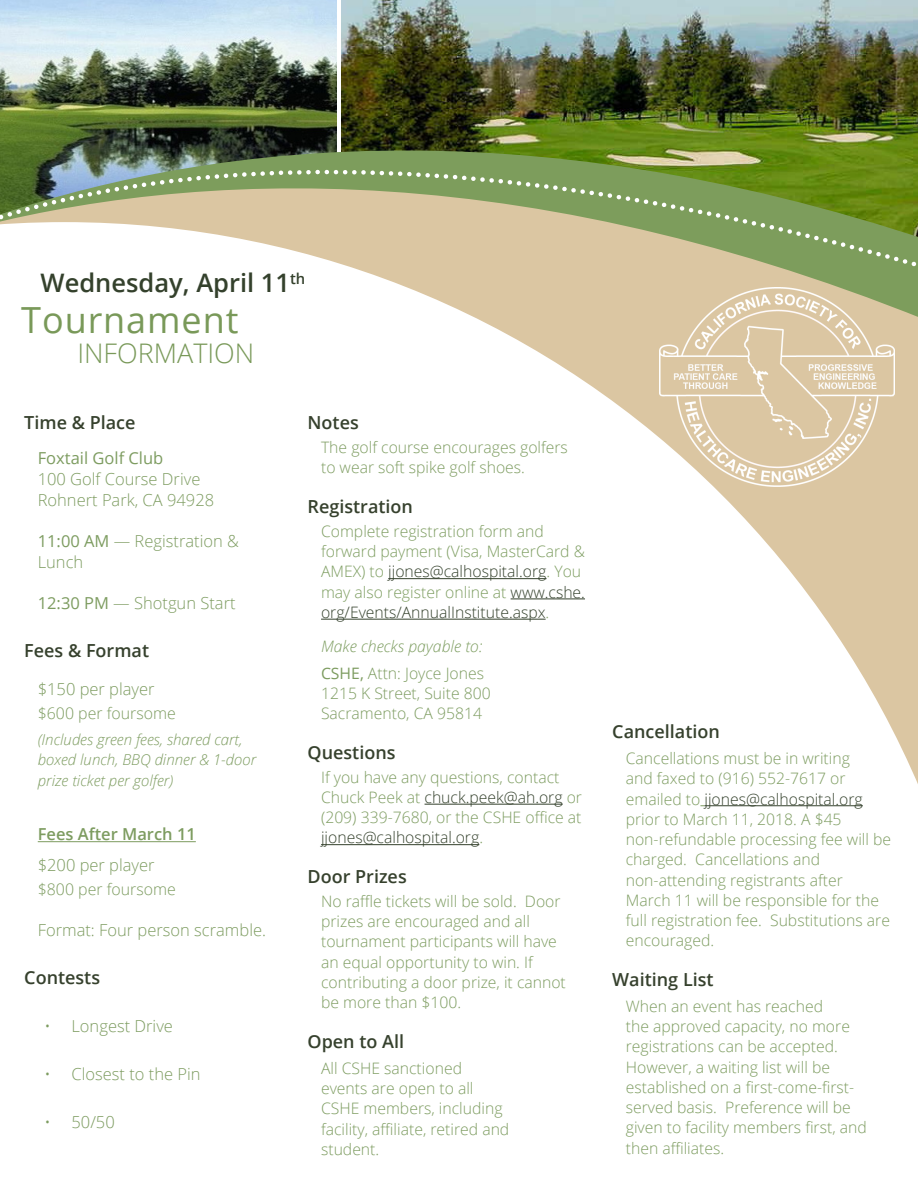
<style>
.page{position:relative;width:918px;height:1188px;background:#fff}
.page>*{position:absolute;margin:0;border:0;box-sizing:border-box;transform-origin:0 0}
.t1{font:36px "Open Sans";letter-spacing:.025em;color:#799959}
.t2{font:300 27px "Open Sans";color:#799959}
.t3{font:600 25.5px "Open Sans";color:#34412c}
.t4{font:600 18px "Open Sans";color:#36412d}
.t5{font:300 16.5px/21px "Open Sans";color:#7d9c60}
.t6{font:600 16.5px "Open Sans";color:#7d9c60}
.t7{font:300 15.9px "Open Sans";color:#7d9c60}
.t8{font:300 15.75px/20.2px "Open Sans";color:#7d9c60}
.t9{font:300 15.75px/20.2px "Open Sans";color:#7d9d60}
.t10{font:italic 300 15.75px "Open Sans";color:#7d9d60}
.t11{font:italic 300 15px/19.5px "Open Sans";color:#7d9c60}
.s1{font-weight:400}
.s2{color:#7d9c60}
.s3{color:#34412c}
</style>
<div class="page">
<img style="left:0;top:0;width:918px;height:62px">
<svg style="left:37px;top:284px;width:881px;height:562px"></svg>
<hr style="left:38px;top:841px;width:158px;height:1px;background:#7d9c60">
<hr style="left:388px;top:578px;width:159px;height:1px;background:#34412c">
<hr style="left:511px;top:599px;width:74px;height:1px;background:#34412c">
<hr style="left:321px;top:619px;width:225px;height:1px;background:#34412c">
<hr style="left:425px;top:804px;width:138px;height:1px;background:#34412c">
<hr style="left:321px;top:844px;width:158px;height:1px;background:#34412c">
<hr style="left:705px;top:805px;width:158px;height:1px;background:#34412c">
<img style="left:660px;top:288px;width:234px;height:199px">
<img style="left:0;top:62px;width:918px;height:222px">
<p class="t3" style="left:41px;top:266px;width:266px">Wednesday, April 11<sup>th</sup></p>
<p class="t1" style="left:21px;top:295px;width:219px">Tournament</p>
<p class="t2" style="left:77px;top:334px;width:179px">INFORMATION</p>
<p class="t4" style="left:24px;top:411px;width:113px">Time &amp; Place</p>
<p class="t5" style="left:38px;top:447px;width:178px"><span class="s1">Foxtail Golf Club<br></span>100 Golf Course Drive<br>Rohnert Park, CA 94928</p>
<p class="t5" style="left:38px;top:530px;width:203px"><span class="s1">11:00 AM</span> — Registration &amp;<br>Lunch</p>
<p class="t5" style="left:38px;top:593px;width:199px"><span class="s1">12:30 PM</span> — Shotgun Start</p>
<p class="t4" style="left:24px;top:639px;width:126px">Fees &amp; Format</p>
<p class="t5" style="left:38px;top:678px;width:118px">$150 per player</p>
<p class="t7" style="left:38px;top:702px;width:140px">$600 per foursome</p>
<p class="t11" style="left:38px;top:729px;width:220px">(Includes green fees, shared cart, boxed lunch, BBQ dinner &amp; 1-door</p>
<p class="t11" style="left:38px;top:770px;width:137px">prize ticket per golfer)</p>
<p class="t6" style="left:38px;top:823px;width:160px">Fees After March 11</p>
<p class="t5" style="left:38px;top:854px;width:118px">$200 per player</p>
<p class="t7" style="left:38px;top:879px;width:140px">$800 per foursome</p>
<p class="t5" style="left:38px;top:920px;width:230px">Format: Four person scramble.</p>
<p class="t4" style="left:24px;top:966px;width:77px">Contests</p>
<p class="t5" style="left:45px;top:1016px;width:130px">• Longest Drive</p>
<p class="t5" style="left:45px;top:1064px;width:158px">• Closest to the Pin</p>
<p class="t5" style="left:45px;top:1112px;width:72px">• 50/50</p>
<p class="t4" style="left:308px;top:411px;width:53px">Notes</p>
<p class="t8" style="left:321px;top:437px;width:248px">The golf course encourages golfers to wear soft spike golf shoes.</p>
<p class="t4" style="left:308px;top:494px;width:107px">Registration</p>
<p class="t9" style="left:321px;top:521px;width:265px"><span class="s2">Complete registration form and </span>forward payment (Visa, MasterCard &amp; AMEX) to <span class="s3">jjones@calhospital.org</span>. You may also register online at <span class="s3">www.cshe. org/Events/AnnualInstitute.aspx</span>.</p>
<p class="t10" style="left:321px;top:635px;width:163px">Make checks payable to:</p>
<p class="t8" style="left:321px;top:662px;width:165px"><span class="s1">CSHE,</span> Attn: Joyce Jones</p>
<p class="t8" style="left:321px;top:683px;width:171px">1215 K Street, Suite 800</p>
<p class="t8" style="left:321px;top:703px;width:163px">Sacramento, CA 95814</p>
<p class="t4" style="left:308px;top:740px;width:90px">Questions</p>
<p class="t8" style="left:321px;top:766px;width:263px">If you have any questions, contact Chuck Peek at <span class="s3">chuck.peek@ah.org</span> or (209) 339-7680, or the CSHE office at <span class="s3">jjones@calhospital.org</span>.</p>
<p class="t4" style="left:308px;top:864px;width:101px">Door Prizes</p>
<p class="t8" style="left:321px;top:891px;width:246px">No raffle tickets will be sold. Door prizes are encouraged and all tournament participants will have an equal opportunity to win. If contributing a door prize, it cannot be more than $100.</p>
<p class="t4" style="left:308px;top:1029px;width:98px">Open to All</p>
<p class="t8" style="left:321px;top:1058px;width:190px">All CSHE sanctioned events are open to all<br>CSHE members, including facility, affiliate, retired and student.</p>
<p class="t4" style="left:612px;top:719px;width:109px">Cancellation</p>
<p class="t8" style="left:626px;top:748px;width:267px">Cancellations must be in writing<br>and faxed to (916) 552-7617 or emailed to <span class="s3">jjones@calhospital.org </span>prior to March 11, 2018. A $45 non-refundable processing fee will be charged. Cancellations and non-attending registrants after<br>March 11 will be responsible for the full registration fee. Substitutions are encouraged.</p>
<p class="t4" style="left:612px;top:967px;width:103px">Waiting List</p>
<p class="t8" style="left:626px;top:996px;width:243px">When an event has reached<br>the approved capacity, no more registrations can be accepted.<br>However, a waiting list will be established on a first-come-first&shy;served basis. Preference will be given to facility members first, and then affiliates.</p>
</div>
